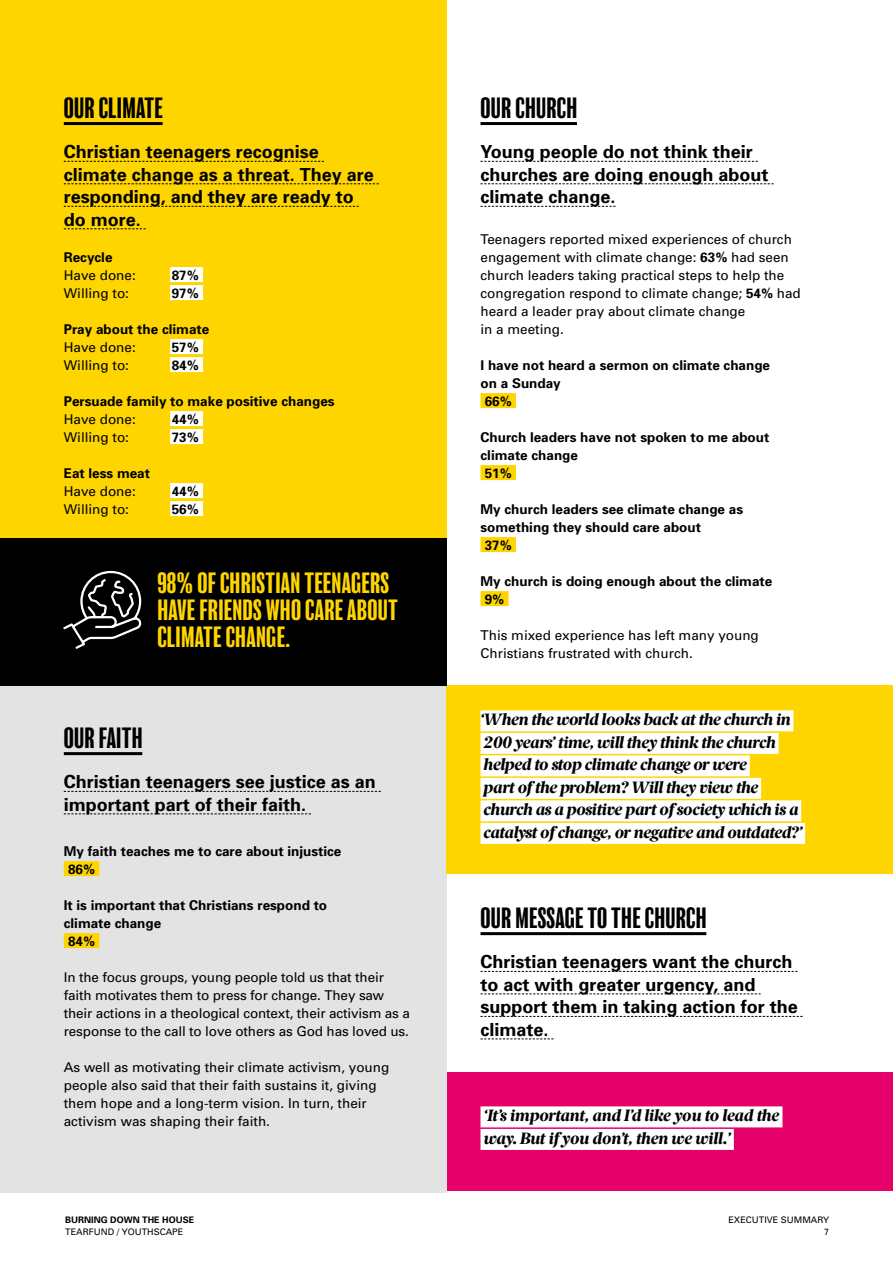
<style>
.page{position:relative;width:893px;height:1263px;background:#fff}
.page>*{position:absolute;margin:0;border:0;box-sizing:border-box;transform-origin:0 0}
.t1{font:condensed 27px/27px "Balboa";letter-spacing:.01em;color:#ffd500}
.t2{font:condensed 27px "Balboa";letter-spacing:.01em;color:#000}
.t3{font:700 18px/22.5px "Univers";color:#000}
.t4{font:italic 800 16.5px/22.5px "Berlingske Serif";letter-spacing:-.02em;color:#000}
.t5{font:13.5px/18px "Univers";color:#000}
.t6{font:700 13.5px/18px "Univers";color:#000}
.t7{font:9px/12px "Univers";color:#000;text-align:right}
.t8{font:700 9px "Univers";color:#000}
.s1{font-weight:700}
</style>
<div class="page">
<div style="left:446px;top:1072px;width:447px;height:119px;background:#e6006a"></div>
<div style="left:0;top:685px;width:446px;height:508px;background:#e3e3e3"></div>
<div style="left:446px;top:685px;width:447px;height:189px;background:#ffd500"></div>
<div style="left:0;top:0;width:446px;height:676px;background:#ffd500"></div>
<div style="left:0;top:538px;width:446px;height:147px;background:#000"></div>
<hr style="left:64px;top:122px;width:99px;height:3px;background:#000">
<svg style="left:64px;top:161px;width:260px;height:1px"></svg>
<svg style="left:64px;top:183px;width:315px;height:1px"></svg>
<svg style="left:64px;top:206px;width:295px;height:1px"></svg>
<svg style="left:64px;top:228px;width:82px;height:1px"></svg>
<div style="left:170px;top:267px;width:33px;height:15px;background:#fff"></div>
<div style="left:170px;top:285px;width:33px;height:15px;background:#fff"></div>
<div style="left:170px;top:339px;width:33px;height:15px;background:#fff"></div>
<div style="left:170px;top:357px;width:33px;height:15px;background:#fff"></div>
<div style="left:170px;top:411px;width:33px;height:15px;background:#fff"></div>
<div style="left:170px;top:429px;width:33px;height:15px;background:#fff"></div>
<div style="left:170px;top:483px;width:33px;height:15px;background:#fff"></div>
<div style="left:170px;top:501px;width:33px;height:15px;background:#fff"></div>
<hr style="left:480px;top:122px;width:97px;height:3px;background:#000">
<svg style="left:480px;top:161px;width:278px;height:1px"></svg>
<svg style="left:480px;top:183px;width:294px;height:1px"></svg>
<svg style="left:480px;top:206px;width:136px;height:1px"></svg>
<div style="left:480px;top:393px;width:36px;height:15px;background:#ffd500"></div>
<div style="left:480px;top:465px;width:36px;height:15px;background:#ffd500"></div>
<div style="left:480px;top:537px;width:36px;height:15px;background:#ffd500"></div>
<div style="left:480px;top:591px;width:28px;height:15px;background:#ffd500"></div>
<div style="left:480px;top:710px;width:313px;height:21px;background:#fff"></div>
<div style="left:480px;top:733px;width:299px;height:21px;background:#fff"></div>
<div style="left:480px;top:755px;width:270px;height:21px;background:#fff"></div>
<div style="left:480px;top:778px;width:281px;height:21px;background:#fff"></div>
<div style="left:480px;top:800px;width:321px;height:21px;background:#fff"></div>
<div style="left:480px;top:823px;width:325px;height:21px;background:#fff"></div>
<hr style="left:480px;top:932px;width:226px;height:3px;background:#000">
<svg style="left:480px;top:971px;width:318px;height:1px"></svg>
<svg style="left:480px;top:993px;width:281px;height:1px"></svg>
<svg style="left:480px;top:1016px;width:323px;height:1px"></svg>
<svg style="left:480px;top:1038px;width:73px;height:1px"></svg>
<div style="left:480px;top:1106px;width:302px;height:21px;background:#fff"></div>
<div style="left:480px;top:1129px;width:254px;height:21px;background:#fff"></div>
<hr style="left:64px;top:752px;width:78px;height:3px;background:#000">
<svg style="left:64px;top:791px;width:317px;height:1px"></svg>
<svg style="left:64px;top:813px;width:247px;height:1px"></svg>
<div style="left:64px;top:861px;width:35px;height:15px;background:#ffd500"></div>
<div style="left:64px;top:933px;width:35px;height:15px;background:#ffd500"></div>
<svg style="left:63px;top:570px;width:79px;height:79px"></svg>
<h1 class="t2" style="left:64px;top:94px;width:101px">OUR CLIMATE</h1>
<h2 class="t3" style="left:64px;top:140px;width:312px">Christian teenagers recognise climate change as a threat. They are responding, and they are ready to do more.</h2>
<p class="t6" style="left:64px;top:248px;width:50px">Recycle</p>
<p class="t5" style="left:64px;top:266px;width:74px">Have done:</p>
<p class="t6" style="left:172px;top:266px;width:29px">87%</p>
<p class="t5" style="left:64px;top:284px;width:67px">Willing to:</p>
<p class="t6" style="left:172px;top:284px;width:29px">97%</p>
<p class="t6" style="left:64px;top:320px;width:147px">Pray about the climate</p>
<p class="t5" style="left:64px;top:338px;width:74px">Have done:</p>
<p class="t6" style="left:172px;top:338px;width:29px">57%</p>
<p class="t5" style="left:64px;top:356px;width:67px">Willing to:</p>
<p class="t6" style="left:172px;top:356px;width:29px">84%</p>
<p class="t6" style="left:64px;top:392px;width:272px">Persuade family to make positive changes</p>
<p class="t5" style="left:64px;top:410px;width:74px">Have done:</p>
<p class="t6" style="left:172px;top:410px;width:29px">44%</p>
<p class="t5" style="left:64px;top:428px;width:67px">Willing to:</p>
<p class="t6" style="left:172px;top:428px;width:29px">73%</p>
<p class="t6" style="left:64px;top:464px;width:88px">Eat less meat</p>
<p class="t5" style="left:64px;top:482px;width:74px">Have done:</p>
<p class="t6" style="left:172px;top:482px;width:29px">44%</p>
<p class="t5" style="left:64px;top:500px;width:67px">Willing to:</p>
<p class="t6" style="left:172px;top:500px;width:29px">56%</p>
<h1 class="t1" style="left:157px;top:571px;width:242px">98% OF CHRISTIAN TEENAGERS<br>HAVE FRIENDS WHO CARE ABOUT<br>CLIMATE CHANGE.</h1>
<h1 class="t2" style="left:64px;top:724px;width:80px">OUR FAITH</h1>
<h2 class="t3" style="left:64px;top:770px;width:314px">Christian teenagers see justice as an important part of their faith.</h2>
<p class="t6" style="left:68px;top:842px;width:275px;text-indent:-4px">My faith teaches me to care about injustice<br>86%</p>
<p class="t6" style="left:64px;top:896px;width:265px">It is important that Christians respond to</p>
<p class="t6" style="left:64px;top:914px;width:99px">climate change</p>
<p class="t6" style="left:68px;top:932px;width:29px">84%</p>
<p class="t5" style="left:64px;top:968px;width:348px">In the focus groups, young people told us that their faith motivates them to press for change. They saw their actions in a theological context, their activism as a response to the call to love others as God has loved us.</p>
<p class="t5" style="left:64px;top:1058px;width:327px">As well as motivating their climate activism, young people also said that their faith sustains it, giving them hope and a long-term vision. In turn, their activism was shaping their faith.</p>
<p class="t8" style="left:65px;top:1214px;width:131px">BURNING DOWN THE HOUSE</p>
<p class="t7" style="left:65px;top:1226px;width:120px">TEARFUND / YOUTHSCAPE</p>
<h1 class="t2" style="left:480px;top:94px;width:98px">OUR CHURCH</h1>
<h2 class="t3" style="left:480px;top:140px;width:290px">Young people do not think their churches are doing enough about climate change.</h2>
<p class="t5" style="left:480px;top:230px;width:322px">Teenagers reported mixed experiences of church engagement with climate change: <span class="s1">63%</span> had seen church leaders taking practical steps to help the congregation respond to climate change; <span class="s1">54%</span> had heard a leader pray about climate change<br>in a meeting.</p>
<p class="t6" style="left:480px;top:356px;width:291px">I have not heard a sermon on climate change</p>
<p class="t6" style="left:480px;top:374px;width:82px">on a Sunday</p>
<p class="t6" style="left:485px;top:392px;width:29px">66%</p>
<p class="t6" style="left:480px;top:428px;width:290px">Church leaders have not spoken to me about</p>
<p class="t6" style="left:480px;top:446px;width:99px">climate change</p>
<p class="t6" style="left:485px;top:463px;width:29px">51%</p>
<p class="t6" style="left:480px;top:500px;width:264px">My church leaders see climate change as</p>
<p class="t6" style="left:480px;top:517px;width:222px">something they should care about</p>
<p class="t6" style="left:485px;top:535px;width:29px">37%</p>
<p class="t6" style="left:485px;top:571px;width:289px;text-indent:-4px">My church is doing enough about the climate<br>9%</p>
<p class="t5" style="left:480px;top:626px;width:280px">This mixed experience has left many young<br>Christians frustrated with church.</p>
<p class="t4" style="left:480px;top:708px;width:323px">‘When the world looks back at the church in 200 years’ time, will they think the church helped to stop climate change or were<br>part of the problem? Will they view the church as a positive part of society which is a catalyst of change, or negative and outdated?’</p>
<h1 class="t2" style="left:480px;top:904px;width:228px">OUR MESSAGE TO THE CHURCH</h1>
<h2 class="t3" style="left:480px;top:950px;width:319px">Christian teenagers want the church to act with greater urgency, and support them in taking action for the climate.</h2>
<p class="t4" style="left:484px;top:1104px;width:297px">‘It’s important, and I’d like you to lead the way. But if you don’t, then we will.’</p>
<p class="t7" style="left:728px;top:1214px;width:102px">EXECUTIVE SUMMARY<br>7</p>
</div>
